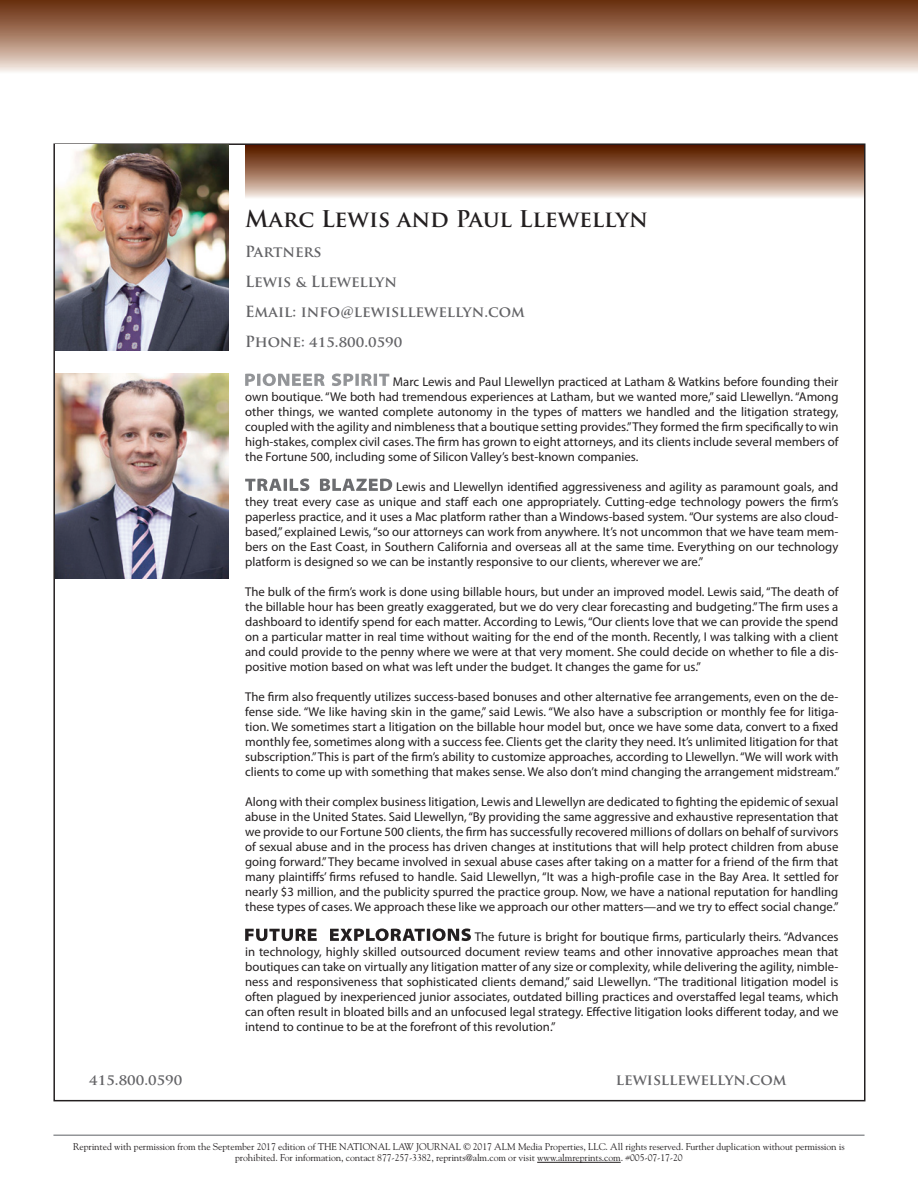
<style>
.page{position:relative;width:918px;height:1188px;background:#fff}
.page>*{position:absolute;margin:0;border:0;box-sizing:border-box;transform-origin:0 0}
.t1{font:700 22.5px "Trajan Pro";color:#231f20}
.t2{font:700 15px/30px "Trajan Pro";color:#636366}
.t3{font:12.75px/15px "Myriad Pro";color:#231f20;text-align:justify}
.t4{font:9.75px/11.2px "Goudy Std";letter-spacing:-.01em;color:#231f20;text-align:center}
</style>
<div class="page">
<hr style="left:537px;top:1162px;width:84px;height:1px;background:#231f20">
<hr style="left:53px;top:1134px;width:812px;height:2px;background:#939598">
<svg style="left:0;top:0;width:918px;height:72px;background:#ab846e"></svg>
<svg style="left:245px;top:146px;width:618px;height:52px;background:#a17760"></svg>
<svg style="left:245px;top:374px;width:144px;height:12px"></svg>
<svg style="left:245px;top:479px;width:147px;height:12px"></svg>
<svg style="left:245px;top:929px;width:226px;height:12px"></svg>
<img style="left:56px;top:373px;width:172px;height:206px">
<img style="left:55px;top:145px;width:173px;height:205px">
<h1 class="t1" style="left:245px;top:205px;width:404px">Marc Lewis and Paul Llewellyn</h1>
<p class="t2" style="left:245px;top:237px;width:281px">Partners<br>Lewis &amp; Llewellyn<br>Email: info@lewisllewellyn.com<br>Phone: 415.800.0590</p>
<p class="t3" style="left:245px;top:374px;width:595px;text-indent:148px">Marc Lewis and Paul Llewellyn practiced at Latham &amp; Watkins before founding their own boutique. “We both had tremendous experiences at Latham, but we wanted more,” said Llewellyn. “Among other things, we wanted complete autonomy in the types of matters we handled and the litigation strategy, coupled with the agility and nimbleness that a boutique setting provides.” They formed the firm specifically to win high-stakes, complex civil cases. The firm has grown to eight attorneys, and its clients include several members of the Fortune 500, including some of Silicon Valley’s best-known companies.</p>
<p class="t3" style="left:245px;top:479px;width:595px;text-indent:151px">Lewis and Llewellyn identified aggressiveness and agility as paramount goals, and they treat every case as unique and staff each one appropriately. Cutting-edge technology powers the firm’s paperless practice, and it uses a Mac platform rather than a Windows-based system. “Our systems are also cloud&shy;based,” explained Lewis, “so our attorneys can work from anywhere. It’s not uncommon that we have team mem&shy;bers on the East Coast, in Southern California and overseas all at the same time. Everything on our technology platform is designed so we can be instantly responsive to our clients, wherever we are.”</p>
<p class="t3" style="left:245px;top:584px;width:595px">The bulk of the firm’s work is done using billable hours, but under an improved model. Lewis said, “The death of the billable hour has been greatly exaggerated, but we do very clear forecasting and budgeting.” The firm uses a dashboard to identify spend for each matter. According to Lewis, “Our clients love that we can provide the spend on a particular matter in real time without waiting for the end of the month. Recently, I was talking with a client and could provide to the penny where we were at that very moment. She could decide on whether to file a dis&shy;positive motion based on what was left under the budget. It changes the game for us.”</p>
<p class="t3" style="left:245px;top:689px;width:596px">The firm also frequently utilizes success-based bonuses and other alternative fee arrangements, even on the de&shy;fense side. “We like having skin in the game,” said Lewis. “We also have a subscription or monthly fee for litiga&shy;tion. We sometimes start a litigation on the billable hour model but, once we have some data, convert to a fixed monthly fee, sometimes along with a success fee. Clients get the clarity they need. It’s unlimited litigation for that subscription.” This is part of the firm’s ability to customize approaches, according to Llewellyn. “We will work with clients to come up with something that makes sense. We also don’t mind changing the arrangement midstream.”</p>
<p class="t3" style="left:245px;top:794px;width:595px">Along with their complex business litigation, Lewis and Llewellyn are dedicated to fighting the epidemic of sexual abuse in the United States. Said Llewellyn, “By providing the same aggressive and exhaustive representation that we provide to our Fortune 500 clients, the firm has successfully recovered millions of dollars on behalf of survivors of sexual abuse and in the process has driven changes at institutions that will help protect children from abuse going forward.” They became involved in sexual abuse cases after taking on a matter for a friend of the firm that many plaintiffs’ firms refused to handle. Said Llewellyn, “It was a high-profile case in the Bay Area. It settled for nearly $3 million, and the publicity spurred the practice group. Now, we have a national reputation for handling these types of cases. We approach these like we approach our other matters—and we try to effect social change.”</p>
<p class="t3" style="left:245px;top:929px;width:595px;text-indent:230px">The future is bright for boutique firms, particularly theirs. “Advances in technology, highly skilled outsourced document review teams and other innovative approaches mean that boutiques can take on virtually any litigation matter of any size or complexity, while delivering the agility, nimble&shy;ness and responsiveness that sophisticated clients demand,” said Llewellyn. “The traditional litigation model is often plagued by inexperienced junior associates, outdated billing practices and overstaffed legal teams, which can often result in bloated bills and an unfocused legal strategy. Effective litigation looks different today, and we intend to continue to be at the forefront of this revolution.”</p>
<p class="t2" style="left:89px;top:1065px;width:95px">415.800.0590</p>
<p class="t2" style="left:616px;top:1065px;width:172px">lewisllewellyn.com</p>
<p class="t4" style="left:73px;top:1141px;width:773px">Reprinted with permission from the September 2017 edition of THE NATIONAL LAW JOURNAL © 2017 ALM Media Properties, LLC. All rights reserved. Further duplication without permission is prohibited. For information, contact 877-257-3382, reprints@alm.com or visit www.almreprints.com. #005-07-17-20</p>
</div>
